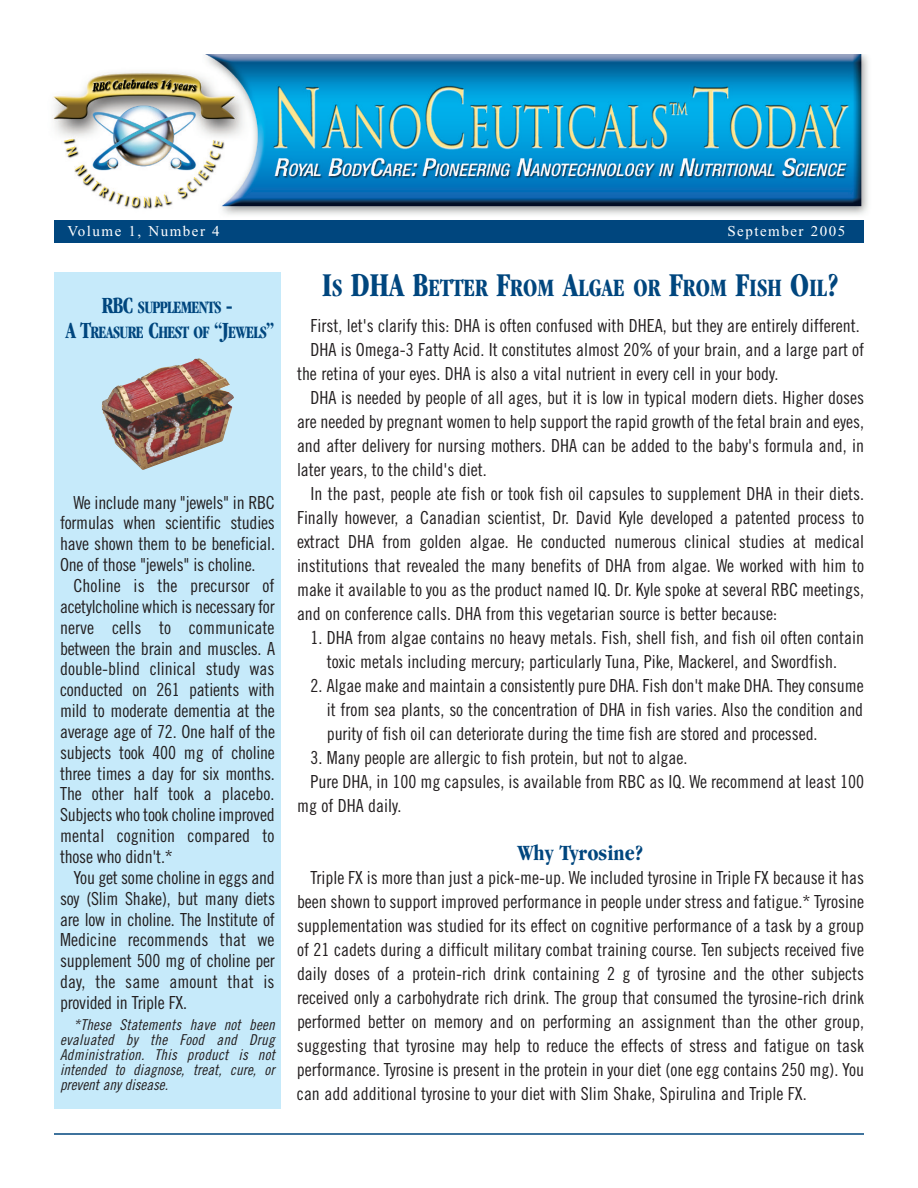
<style>
.page{position:relative;width:918px;height:1188px;background:#fff}
.page>*{position:absolute;margin:0;border:0;box-sizing:border-box;transform-origin:0 0}
.t1{font:700 condensed 25.8px "Garamond";color:#00467e;scale:.9 1}
.t2{font:700 condensed 22.5px "Garamond";color:#00467e}
.t3{font:18px/20.9px "Trade Gothic Cond Eighteen";color:#231f20;text-align:justify}
.t4{font:700 condensed 18px/25.5px "Garamond";letter-spacing:-.04em;color:#00467e;text-align:center;scale:.88 1}
.t5{font:15px/15px "Trade Gothic Cond Eighteen Obl";letter-spacing:.005em;color:#231f20;text-align:justify}
.t6{font:15px "Times";letter-spacing:.1em;color:#fff}
.s1{font-size:24px}
.s2{font-size:34.5px}
</style>
<div class="page">
<img style="left:52px;top:54px;width:816px;height:167px">
<hr style="left:54px;top:1133px;width:810px;height:2px;background:#00467e">
<div style="left:54px;top:221px;width:810px;height:22px;background:#00467e"></div>
<div style="left:54px;top:272px;width:227px;height:836px;background:#c6eafa"></div>
<img style="left:102px;top:358px;width:132px;height:112px">
<p class="t6" style="left:68px;top:225px;width:154px">Volume 1, Number 4</p>
<p class="t6" style="left:727px;top:225px;width:119px">September 2005</p>
<p class="t4" style="left:65px;top:296px;width:239px"><span class="s1">RBC</span> SUPPLEMENTS <span class="s1">-<br>A T</span>REASURE <span class="s1">C</span>HEST OF <span class="s1">“J</span>EWELS<span class="s1">”</span></p>
<p class="t3" style="left:60px;top:493px;width:217px;text-indent:14px">We include many "jewels" in RBC formulas when scientific studies have shown them to be beneficial.<br>One of those "jewels" is choline.</p>
<p class="t3" style="left:60px;top:577px;width:217px;text-indent:14px">Choline is the precursor of acetylcholine which is necessary for nerve cells to communicate between the brain and muscles. A double-blind clinical study was conducted on 261 patients with mild to moderate dementia at the average age of 72. One half of the subjects took 400 mg of choline three times a day for six months.<br>The other half took a placebo.<br>Subjects who took choline improved mental cognition compared to those who didn't.*</p>
<p class="t3" style="left:60px;top:868px;width:217px;text-indent:14px">You get some choline in eggs and soy (Slim Shake), but many diets are low in choline. The Institute of Medicine recommends that we supplement 500 mg of choline per day, the same amount that is provided in Triple FX.</p>
<p class="t5" style="left:60px;top:1018px;width:216px;text-indent:14px">*These Statements have not been evaluated by the Food and Drug Administration. This product is not intended to diagnose, treat, cure, or prevent any disease.</p>
<h1 class="t1" style="left:322px;top:278px;width:576px"><span class="s2">I</span>S <span class="s2">DHA B</span>ETTER <span class="s2">F</span>ROM <span class="s2">A</span>LGAE OR <span class="s2">F</span>ROM <span class="s2">F</span>ISH <span class="s2">O</span>IL<span class="s2">?</span></h1>
<p class="t3" style="left:310px;top:317px;width:551px">First, let's clarify this: DHA is often confused with DHEA, but they are entirely different.</p>
<p class="t3" style="left:310px;top:341px;width:555px">DHA is Omega-3 Fatty Acid. It constitutes almost 20% of your brain, and a large part of</p>
<p class="t3" style="left:297px;top:365px;width:483px">the retina of your eyes. DHA is also a vital nutrient in every cell in your body.</p>
<p class="t3" style="left:310px;top:389px;width:555px">DHA is needed by people of all ages, but it is low in typical modern diets. Higher doses</p>
<p class="t3" style="left:297px;top:413px;width:569px">are needed by pregnant women to help support the rapid growth of the fetal brain and eyes,</p>
<p class="t3" style="left:297px;top:437px;width:569px">and after delivery for nursing mothers. DHA can be added to the baby's formula and, in</p>
<p class="t3" style="left:297px;top:461px;width:191px">later years, to the child's diet.</p>
<p class="t3" style="left:310px;top:485px;width:555px">In the past, people ate fish or took fish oil capsules to supplement DHA in their diets.</p>
<p class="t3" style="left:297px;top:509px;width:569px">Finally however, a Canadian scientist, Dr. David Kyle developed a patented process to</p>
<p class="t3" style="left:297px;top:533px;width:569px">extract DHA from golden algae. He conducted numerous clinical studies at medical</p>
<p class="t3" style="left:297px;top:557px;width:569px">institutions that revealed the many benefits of DHA from algae. We worked with him to</p>
<p class="t3" style="left:297px;top:581px;width:569px">make it available to you as the product named IQ. Dr. Kyle spoke at several RBC meetings,</p>
<p class="t3" style="left:297px;top:605px;width:482px">and on conference calls. DHA from this vegetarian source is better because:</p>
<p class="t3" style="left:327px;top:627px;width:539px;line-height:24px;text-indent:-16px">1. DHA from algae contains no heavy metals. Fish, shell fish, and fish oil often contain toxic metals including mercury; particularly Tuna, Pike, Mackerel, and Swordfish.</p>
<p class="t3" style="left:327px;top:675px;width:538px;line-height:24px;text-indent:-16px">2. Algae make and maintain a consistently pure DHA. Fish don't make DHA. They consume it from sea plants, so the concentration of DHA in fish varies. Also the condition and purity of fish oil can deteriorate during the time fish are stored and processed.</p>
<p class="t3" style="left:311px;top:749px;width:379px">3. Many people are allergic to fish protein, but not to algae.</p>
<p class="t3" style="left:311px;top:773px;width:555px">Pure DHA, in 100 mg capsules, is available from RBC as IQ. We recommend at least 100</p>
<p class="t3" style="left:297px;top:797px;width:106px">mg of DHA daily.</p>
<p class="t2" style="left:517px;top:844px;width:128px">Why Tyrosine?</p>
<p class="t3" style="left:297px;top:867px;width:569px;line-height:24px;text-indent:14px">Triple FX is more than just a pick-me-up. We included tyrosine in Triple FX because it has been shown to support improved performance in people under stress and fatigue.* Tyrosine supplementation was studied for its effect on cognitive performance of a task by a group of 21 cadets during a difficult military combat training course. Ten subjects received five daily doses of a protein-rich drink containing 2 g of tyrosine and the other subjects received only a carbohydrate rich drink. The group that consumed the tyrosine-rich drink performed better on memory and on performing an assignment than the other group, suggesting that tyrosine may help to reduce the effects of stress and fatigue on task performance. Tyrosine is present in the protein in your diet (one egg contains 250 mg). You can add additional tyrosine to your diet with Slim Shake, Spirulina and Triple FX.</p>
</div>
